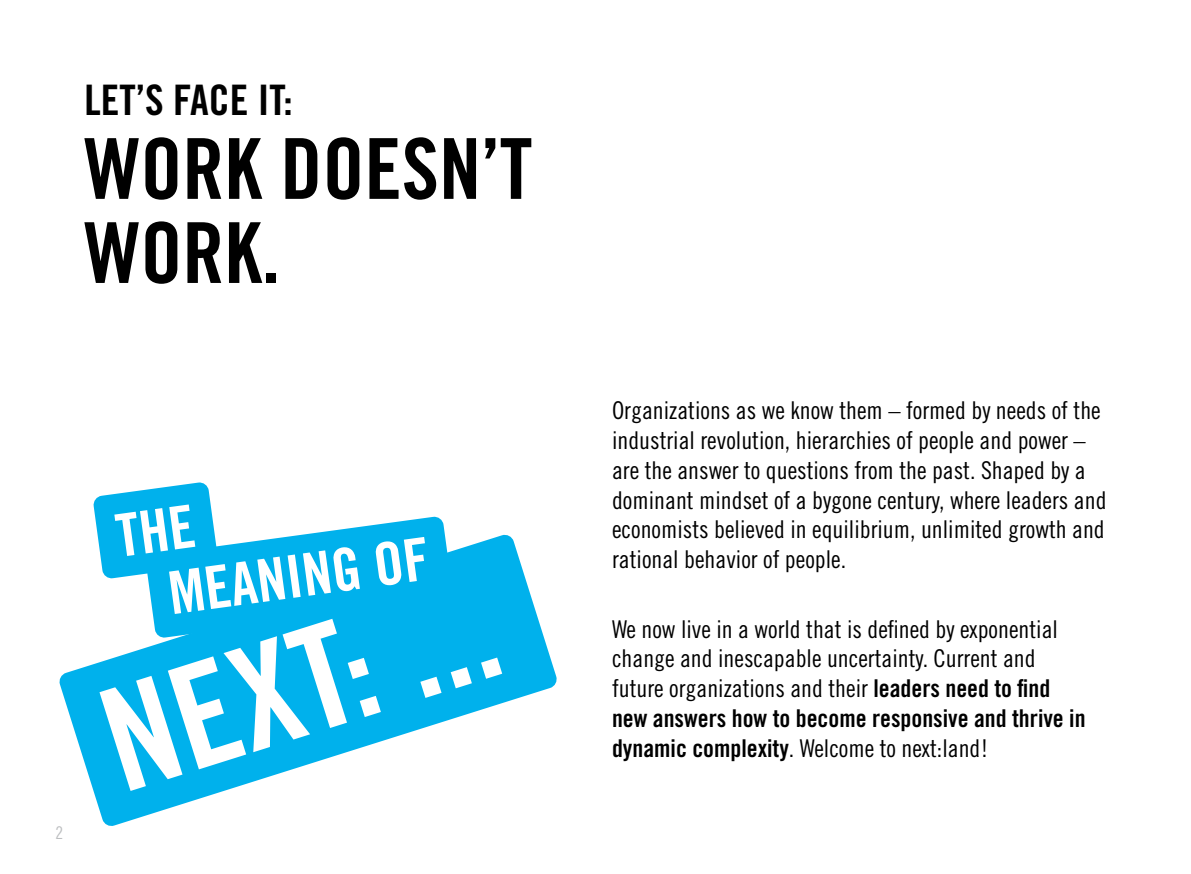
<style>
.page{position:relative;width:1191px;height:874px;background:#fff}
.page>*{position:absolute;margin:0;border:0;box-sizing:border-box;transform-origin:0 0}
.t1{font:143.15px "Trade Gothic LT Std Bd Cn 20";color:#fff}
.t2{font:84px/84px "Trade Gothic LT Std Bd Cn 20";color:#000}
.t3{font:59.15px "Trade Gothic LT Std Bd Cn 20";color:#fff}
.t4{font:42px "Trade Gothic LT Std Bd Cn 20";color:#000}
.t5{font:24.5px/29.8px "Trade Gothic LT Std Cn 18";color:#000}
.t6{font:24.5px "Trade Gothic LT Std Bd Cn 20";color:#000}
.t7{font:17.5px "Trade Gothic LT Std Cn 18";color:#bcbec0}
.s1{font-family:"Trade Gothic LT Std Bd Cn 20"}
</style>
<div class="page">
<svg style="left:59px;top:534px;width:498px;height:292px;fill:#00b1ec"></svg>
<svg style="left:93px;top:482px;width:360px;height:155px"></svg>
<h3 class="t4" style="left:84px;top:74px;width:210px">LET’S FACE IT:</h3>
<h2 class="t2" style="left:84px;top:126px;width:449px">WORK DOESN’T<br>WORK.</h2>
<p class="t7" style="left:56px;top:822px;width:9px">2</p>
<h3 class="t3" style="left:164px;top:558px;width:264px;rotate:-8deg">MEANING OF</h3>
<h1 class="t1" style="left:80px;top:663px;width:407px;rotate:-18deg">NEXT: ...</h1>
<p class="t5" style="left:612px;top:395px;width:496px">Organizations as we know them – formed by needs of the industrial revolution, hierarchies of people and power – are the answer to questions from the past. Shaped by a dominant mindset of a bygone century, where leaders and economists believed in equilibrium, unlimited growth and rational behavior of people.</p>
<p class="t5" style="left:612px;top:613px;width:447px">We now live in a world that is defined by exponential change and inescapable uncertainty. Current and future organizations and their <span class="s1">leaders need to find</span></p>
<p class="t6" style="left:612px;top:703px;width:475px">new answers how to become responsive and thrive in</p>
<p class="t5" style="left:612px;top:732px;width:378px"><span class="s1">dynamic complexity</span>. Welcome to next:land!</p>
</div>
